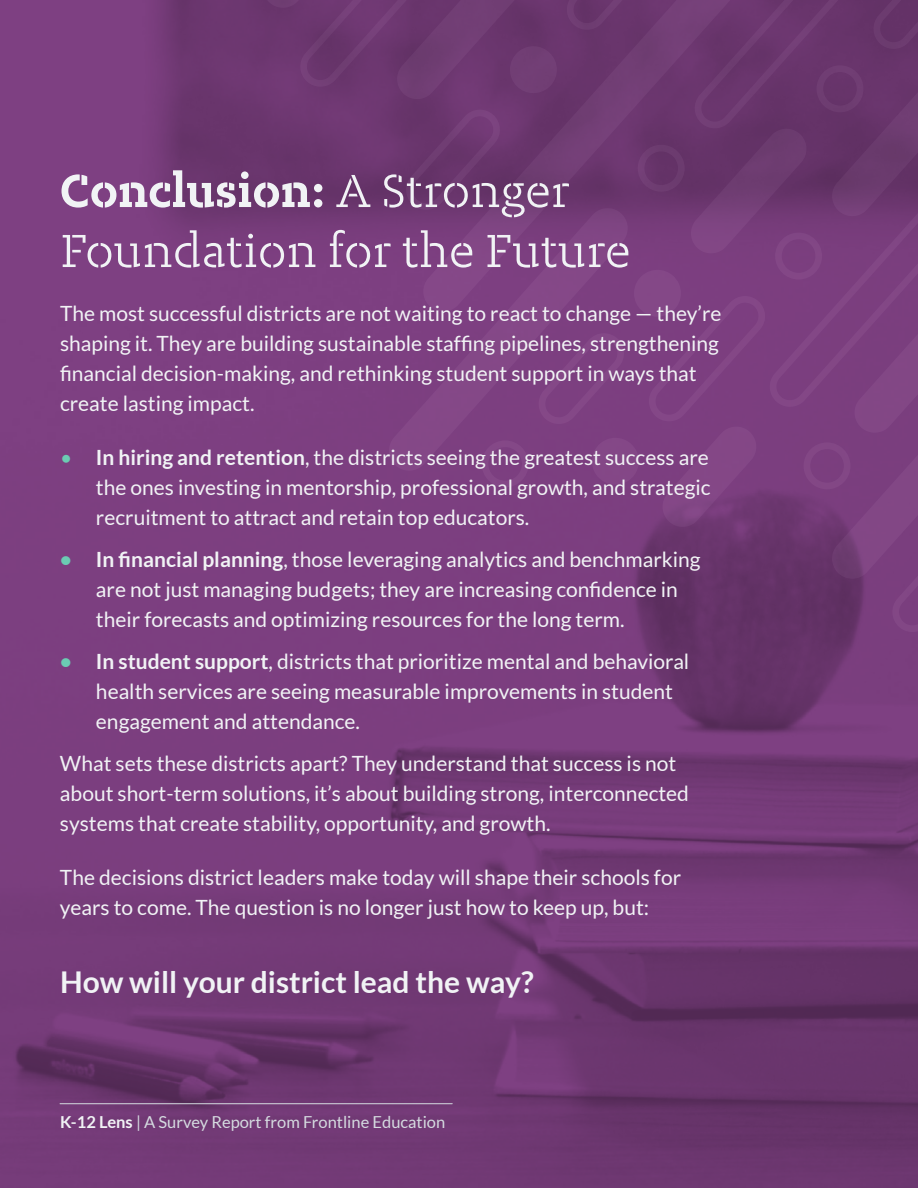
<style>
.page{position:relative;width:918px;height:1188px;background:#fff}
.page>*{position:absolute;margin:0;border:0;box-sizing:border-box;transform-origin:0 0}
.t1{font:54px/60px "Karbon Slab Stencil";color:#f1f3f5}
.t2{font:700 30px "Lato";color:#f1f3f5}
.t3{font:21px/30px "Lato";color:#f1f3f5}
.t4{font:16.5px "Lato";color:#d5dbe0}
.s1{font-weight:700}
.s2{color:#6bccb3}
.s3{font-weight:700;color:#6bccb3}
.s4{font-weight:700;color:#f1f3f5}
</style>
<div class="page">
<img style="left:0;top:0;width:918px;height:1188px">
<svg style="left:263px;top:0;width:655px;height:632px;background:#753c78"></svg>
<hr style="left:60px;top:1103px;width:392px;height:1px;background:#d5dbe0">
<h1 class="t1" style="left:60px;top:159px;width:572px"><span class="s1">Conclusion:</span> A Stronger<br>Foundation for the Future</h1>
<p class="t3" style="left:60px;top:298px;width:663px">The most successful districts are not waiting to react to change — they’re shaping it. They are building sustainable staffing pipelines, strengthening financial decision-making, and rethinking student support in ways that create lasting impact.</p>
<p class="t3" style="left:96px;top:442px;width:616px;text-align:justify;text-indent:-36px"><span class="s2">•</span> <span class="s1">In hiring and retention</span>, the districts seeing the greatest success are the ones investing in mentorship, professional growth, and strategic recruitment to attract and retain top educators.</p>
<p class="t3" style="left:96px;top:544px;width:606px;text-indent:-36px"><span class="s3">•</span> <span class="s1">In financial planning</span>, those leveraging analytics and benchmarking are not just managing budgets; they are increasing confidence in their forecasts and optimizing resources for the long term.</p>
<p class="t3" style="left:96px;top:646px;width:595px;text-indent:-36px"><span class="s3">•</span> <span class="s1">In student support</span>, districts that prioritize mental and behavioral health services are seeing measurable improvements in student engagement and attendance.</p>
<p class="t3" style="left:60px;top:748px;width:631px">What sets these districts apart? They understand that success is not about short-term solutions, it’s about building strong, interconnected systems that create stability, opportunity, and growth.</p>
<p class="t3" style="left:60px;top:862px;width:623px">The decisions district leaders make today will shape their schools for years to come. The question is no longer just how to keep up, but:</p>
<h2 class="t2" style="left:60px;top:965px;width:475px">How will your district lead the way?</h2>
<p class="t4" style="left:60px;top:1113px;width:387px"><span class="s4">K-12 Lens</span> | A Survey Report from Frontline Education</p>
</div>
